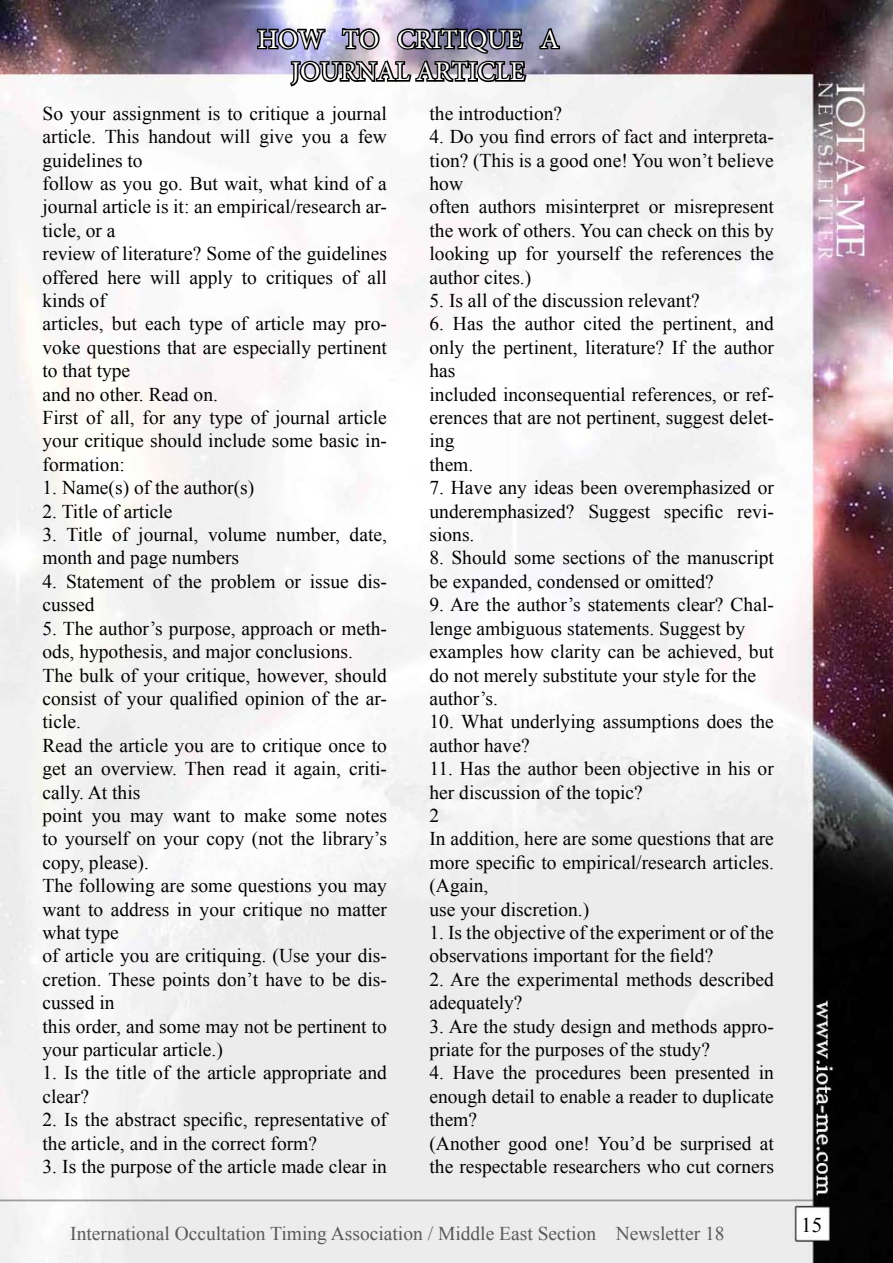
<style>
.page{position:relative;width:893px;height:1263px;background:#fff}
.page>*{position:absolute;margin:0;border:0;box-sizing:border-box;transform-origin:0 0}
.t1{font:27px/32.4px "Minion Pro";color:#fff}
.t2{font:21px "Times New Roman";color:#000}
.t3{font:19.5px/23.4px "Times New Roman";color:#000}
.t4{font:19.5px "Times New Roman";color:#58595b}
</style>
<div class="page">
<img style="left:0;top:0;width:893px;height:1263px">
<svg style="left:538px;top:15px;width:24px;height:36px"></svg>
<img style="left:255px;top:15px;width:273px;height:73px">
<h1 class="t1" style="left:342px;top:23px;width:38px">TO</h1>
<h1 class="t1" style="left:397px;top:23px;width:127px">CRITIQUE</h1>
<h1 class="t1" style="left:291px;top:23px;width:236px;text-indent:-34px">HOW<br>JOURNAL ARTICLE</h1>
<p class="t3" style="left:43px;top:101px;width:346px;text-align:right">So your assignment is to critique a journal few</p>
<h1 class="t1" style="left:540px;top:23px;width:20px">A</h1>
<p class="t3" style="left:429px;top:101px;width:134px">the introduction?</p>
<p class="t3" style="left:429px;top:148px;width:346px">tion? (This is a good one! You won t’ believe</p>
<p class="t3" style="left:429px;top:125px;width:346px">4. Do you find errors of fact and interpreta-</p>
<p class="t3" style="left:429px;top:171px;width:35px">how</p>
<p class="t3" style="left:674px;top:195px;width:101px">misrepresent</p>
<p class="t3" style="left:43px;top:125px;width:346px">article. This<br>guidelines to<br>follow as you go. But wait, what kind of a</p>
<p class="t3" style="left:43px;top:218px;width:75px">ticle, or a</p>
<p class="t3" style="left:148px;top:125px;width:64px">handout</p>
<p class="t3" style="left:220px;top:125px;width:32px">will</p>
<p class="t3" style="left:259px;top:125px;width:35px">give</p>
<p class="t3" style="left:302px;top:125px;width:31px">you</p>
<p class="t3" style="left:340px;top:125px;width:10px">a</p>
<p class="t3" style="left:43px;top:195px;width:346px">journal article is :i t an empirical/research ar-</p>
<p class="t3" style="left:43px;top:242px;width:346px;text-align:right">review of literature? Some of the guidelines all</p>
<p class="t3" style="left:479px;top:195px;width:59px">authors</p>
<p class="t3" style="left:545px;top:195px;width:96px">misinterpret</p>
<p class="t3" style="left:429px;top:195px;width:346px">often<br>the work of others. You can check on this by looking up for yourself the references the author cites (.</p>
<p class="t3" style="left:429px;top:288px;width:272px">5. Is all of the discussion relevant?</p>
<p class="t3" style="left:746px;top:312px;width:30px">and</p>
<p class="t3" style="left:649px;top:195px;width:18px">or</p>
<p class="t3" style="left:43px;top:265px;width:65px">offered kinds of</p>
<p class="t3" style="left:43px;top:335px;width:346px">voke questions that are especially pertinent</p>
<p class="t3" style="left:107px;top:265px;width:35px">here</p>
<p class="t3" style="left:150px;top:265px;width:32px">will</p>
<p class="t3" style="left:189px;top:265px;width:45px">apply</p>
<p class="t3" style="left:266px;top:265px;width:69px">critiques</p>
<p class="t3" style="left:342px;top:265px;width:18px">of</p>
<p class="t3" style="left:242px;top:265px;width:17px">to</p>
<p class="t3" style="left:43px;top:312px;width:346px">articles, but each type of article may pro-</p>
<p class="t3" style="left:43px;top:359px;width:346px">to that type<br>and no other. Read on.<br>First of all, for any type of journal article</p>
<p class="t3" style="left:43px;top:452px;width:84px">formation:</p>
<p class="t3" style="left:492px;top:312px;width:25px">the</p>
<p class="t3" style="left:525px;top:312px;width:51px">author</p>
<p class="t3" style="left:583px;top:312px;width:39px">cited</p>
<p class="t3" style="left:630px;top:312px;width:25px">the</p>
<p class="t3" style="left:663px;top:312px;width:76px">pertinent,</p>
<p class="t3" style="left:429px;top:312px;width:346px">6.<br>only the pertinent, literature? If the author has</p>
<p class="t3" style="left:453px;top:312px;width:32px">Has</p>
<p class="t3" style="left:429px;top:382px;width:346px">included inconsequential references, or ref-</p>
<p class="t3" style="left:429px;top:405px;width:346px">erences that are not pertinent, suggest delet-</p>
<p class="t3" style="left:43px;top:429px;width:346px">your critique should include some basic in-</p>
<p class="t3" style="left:43px;top:476px;width:213px">1. Name s( ) of the author (s(</p>
<p class="t3" style="left:43px;top:499px;width:132px">2. Title of article</p>
<p class="t3" style="left:350px;top:522px;width:39px">date,</p>
<p class="t3" style="left:429px;top:429px;width:26px">ing</p>
<p class="t3" style="left:429px;top:452px;width:45px">them.</p>
<p class="t3" style="left:429px;top:476px;width:346px">7. Have any ideas been overemphasized or</p>
<p class="t3" style="left:429px;top:522px;width:46px">sions.</p>
<p class="t3" style="left:429px;top:499px;width:147px">underemphasized?</p>
<p class="t3" style="left:429px;top:546px;width:346px">8. Should some sections of the manuscript be expanded, condensed or omitted?</p>
<p class="t3" style="left:429px;top:616px;width:317px">lenge ambiguous statements. Suggest by</p>
<p class="t3" style="left:664px;top:499px;width:61px">specific</p>
<p class="t3" style="left:737px;top:499px;width:38px">revi-</p>
<p class="t3" style="left:588px;top:499px;width:63px">Suggest</p>
<p class="t3" style="left:138px;top:522px;width:62px">journal,</p>
<p class="t3" style="left:66px;top:522px;width:38px">Title</p>
<p class="t3" style="left:208px;top:522px;width:60px">volume</p>
<p class="t3" style="left:276px;top:522px;width:65px">number,</p>
<p class="t3" style="left:112px;top:522px;width:18px">of</p>
<p class="t3" style="left:43px;top:522px;width:198px">3.<br>month and page numbers</p>
<p class="t3" style="left:43px;top:593px;width:53px">cussed</p>
<p class="t3" style="left:178px;top:569px;width:25px">the</p>
<p class="t3" style="left:211px;top:569px;width:66px">problem</p>
<p class="t3" style="left:310px;top:569px;width:40px">issue</p>
<p class="t3" style="left:358px;top:569px;width:31px">dis-</p>
<p class="t3" style="left:153px;top:569px;width:18px">of</p>
<p class="t3" style="left:66px;top:569px;width:79px">Statement</p>
<p class="t3" style="left:43px;top:569px;width:16px">4.</p>
<p class="t3" style="left:285px;top:569px;width:18px">or</p>
<p class="t3" style="left:429px;top:593px;width:346px">9. Are the author s’ statements clear? Chal-</p>
<p class="t3" style="left:429px;top:639px;width:346px">examples how clarity can be achieved, but do not merely substitute your style for the author .s’</p>
<p class="t3" style="left:429px;top:710px;width:346px">10. What underlying assumptions does the author have?</p>
<p class="t3" style="left:429px;top:756px;width:346px">11. Has the author been objective in his or her discussion of the topic?<br>2<br>In addition, here are some questions that are more specific to empirical/research articles. (Again,<br>use your discretion (.</p>
<p class="t3" style="left:429px;top:920px;width:346px">1. Is the objective of the experiment or of the observations important for the field?</p>
<p class="t3" style="left:429px;top:967px;width:346px">2. Are the experimental methods described adequately?</p>
<p class="t3" style="left:429px;top:1037px;width:282px">priate for the purposes of the study?</p>
<p class="t3" style="left:43px;top:616px;width:346px">5. The author s’ purpose, approach or meth-</p>
<p class="t3" style="left:43px;top:663px;width:346px">The bulk of your critique, however, should</p>
<p class="t3" style="left:43px;top:710px;width:40px">ticle.</p>
<p class="t3" style="left:43px;top:639px;width:312px">ods, hypothesis, and major conclusions.</p>
<p class="t3" style="left:43px;top:686px;width:346px">consist of your qualified opinion of the ar-</p>
<p class="t3" style="left:43px;top:733px;width:346px">Read the article you are to critique once to</p>
<p class="t3" style="left:43px;top:780px;width:99px">cally. At this</p>
<p class="t3" style="left:43px;top:756px;width:346px">get an overview. Then read it again, criti-</p>
<p class="t3" style="left:346px;top:803px;width:43px">notes</p>
<p class="t3" style="left:43px;top:803px;width:346px">point<br>to yourself on your copy (not the library s’ copy, please .(<br>The following are some questions you may want to address in your critique no matter what type</p>
<p class="t3" style="left:244px;top:803px;width:44px">make</p>
<p class="t3" style="left:173px;top:803px;width:39px">want</p>
<p class="t3" style="left:220px;top:803px;width:17px">to</p>
<p class="t3" style="left:295px;top:803px;width:43px">some</p>
<p class="t3" style="left:92px;top:803px;width:31px">you</p>
<p class="t3" style="left:130px;top:803px;width:35px">may</p>
<p class="t3" style="left:43px;top:944px;width:346px">of article you are critiquing (. Use your dis-</p>
<p class="t3" style="left:43px;top:967px;width:346px">cretion. These points don t’ have to be dis-</p>
<p class="t3" style="left:43px;top:990px;width:74px">cussed in</p>
<p class="t3" style="left:43px;top:1014px;width:346px">this order, and some may not be pertinent to your particular article (.</p>
<p class="t3" style="left:43px;top:1061px;width:346px">1. Is the title of the article appropriate and clear?</p>
<p class="t3" style="left:43px;top:1107px;width:346px">2. Is the abstract specific, representative of the article, and in the correct form?</p>
<p class="t3" style="left:43px;top:1154px;width:346px">3. Is the purpose of the article made clear in</p>
<p class="t3" style="left:429px;top:1014px;width:346px">3. Are the study design and methods appro-</p>
<p class="t3" style="left:429px;top:1061px;width:346px">4. Have the procedures been presented in enough detail to enable a reader to duplicate them?<br>(Another good one! You d’ be surprised at the respectable researchers who cut corners</p>
<p class="t4" style="left:70px;top:1220px;width:527px">International Occultation Timing Association / Middle East Section</p>
<p class="t4" style="left:616px;top:1220px;width:110px">Newsletter 18</p>
<p class="t2" style="left:801px;top:1211px;width:22px">15</p>
</div>
